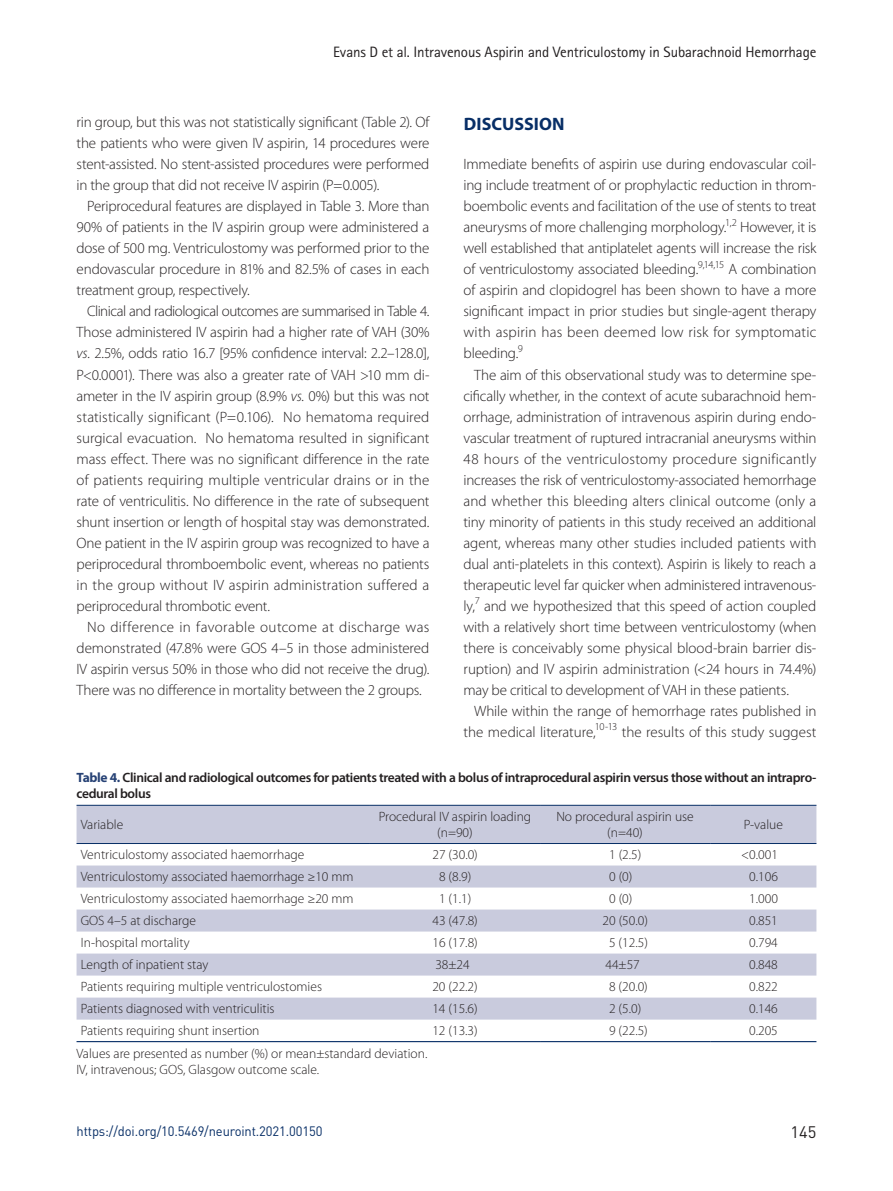
<style>
.page{position:relative;width:893px;height:1191px;background:#fff}
.page>*{position:absolute;margin:0;border:0;box-sizing:border-box;transform-origin:0 0}
.t1{font:700 18px "Myriad Pro";letter-spacing:.005em;color:#072e66}
.t2{font:16.5px "DIN Pro";color:#231f20}
.t3{font:300 15px/21px "Myriad Pro";letter-spacing:-.01em;color:#231f20;text-align:justify}
.t4{font:15px "Rotis Sans Serif Std";letter-spacing:-.01em;color:#231f20}
.t5{font:300 13.5px/16.2px "Myriad Pro";color:#231f20;text-align:center}
.t6{font:600 13.5px/16.2px "Myriad Pro";letter-spacing:-.025em;color:#231f20}
.t7{font:13.5px "DIN Pro";letter-spacing:-.01em;color:#072e66;scale:.96 1}
.s1{font-style:italic}
.s2{font-weight:700;color:#274275}
</style>
<div class="page">
<svg style="left:77px;top:806px;width:739px;height:213px;fill:#c9cbdd"></svg>
<hr style="left:77px;top:805px;width:293px;height:1px;background:#072e66">
<hr style="left:370px;top:805px;width:170px;height:1px;background:#072e66">
<hr style="left:540px;top:805px;width:170px;height:1px;background:#072e66">
<hr style="left:710px;top:805px;width:106px;height:1px;background:#072e66">
<hr style="left:77px;top:843px;width:293px;height:1px;background:#072e66">
<hr style="left:370px;top:843px;width:170px;height:1px;background:#072e66">
<hr style="left:540px;top:843px;width:170px;height:1px;background:#072e66">
<hr style="left:710px;top:843px;width:106px;height:1px;background:#072e66">
<hr style="left:77px;top:1041px;width:293px;height:1px;background:#072e66">
<hr style="left:370px;top:1041px;width:170px;height:1px;background:#072e66">
<hr style="left:540px;top:1041px;width:170px;height:1px;background:#072e66">
<hr style="left:710px;top:1041px;width:106px;height:1px;background:#072e66">
<p class="t4" style="left:333px;top:43px;width:485px">Evans D et al. Intravenous Aspirin and Ventriculostomy in Subarachnoid Hemorrhage</p>
<p class="t3" style="left:77px;top:112px;width:354px">rin group, but this was not statistically significant (Table 2). Of the patients who were given IV aspirin, 14 procedures were stent-assisted. No stent-assisted procedures were performed in the group that did not receive IV aspirin (P=0.005).</p>
<p class="t3" style="left:77px;top:196px;width:354px;text-indent:11px">Periprocedural features are displayed in Table 3. More than 90% of patients in the IV aspirin group were administered a dose of 500 mg. Ventriculostomy was performed prior to the endovascular procedure in 81% and 82.5% of cases in each treatment group, respectively.</p>
<p class="t3" style="left:77px;top:301px;width:354px;text-indent:11px">Clinical and radiological outcomes are summarised in Table 4.<br>Those administered IV aspirin had a higher rate of VAH (30% <span class="s1">vs.</span> 2.5%, odds ratio 16.7 [95% confidence interval: 2.2–128.0], P&lt;0.0001). There was also a greater rate of VAH &gt;10 mm di&shy;ameter in the IV aspirin group (8.9% <span class="s1">vs.</span> 0%) but this was not statistically significant (P=0.106). No hematoma required surgical evacuation. No hematoma resulted in significant mass effect. There was no significant difference in the rate of patients requiring multiple ventricular drains or in the rate of ventriculitis. No difference in the rate of subsequent shunt insertion or length of hospital stay was demonstrated.<br>One patient in the IV aspirin group was recognized to have a periprocedural thromboembolic event, whereas no patients in the group without IV aspirin administration suffered a periprocedural thrombotic event.</p>
<p class="t3" style="left:77px;top:616px;width:354px;text-indent:11px">No difference in favorable outcome at discharge was demonstrated (47.8% were GOS 4–5 in those administered IV aspirin versus 50% in those who did not receive the drug).<br>There was no difference in mortality between the 2 groups.</p>
<p class="t1" style="left:464px;top:112px;width:103px">DISCUSSION</p>
<p class="t3" style="left:463px;top:154px;width:354px">Immediate benefits of aspirin use during endovascular coil&shy;ing include treatment of or prophylactic reduction in throm&shy;boembolic events and facilitation of the use of stents to treat aneurysms of more challenging morphology.<sup>1,2</sup> However, it is well established that antiplatelet agents will increase the risk of ventriculostomy associated bleeding.<sup>9,14,15</sup> A combination of aspirin and clopidogrel has been shown to have a more significant impact in prior studies but single-agent therapy with aspirin has been deemed low risk for symptomatic bleeding.<sup>9</sup></p>
<p class="t3" style="left:463px;top:364px;width:354px;text-indent:11px">The aim of this observational study was to determine spe&shy;cifically whether, in the context of acute subarachnoid hem&shy;orrhage, administration of intravenous aspirin during endo&shy;vascular treatment of ruptured intracranial aneurysms within 48 hours of the ventriculostomy procedure significantly increases the risk of ventriculostomy-associated hemorrhage and whether this bleeding alters clinical outcome (only a tiny minority of patients in this study received an additional agent, whereas many other studies included patients with dual anti-platelets in this context). Aspirin is likely to reach a therapeutic level far quicker when administered intravenous&shy;ly,<sup>7</sup> and we hypothesized that this speed of action coupled with a relatively short time between ventriculostomy (when there is conceivably some physical blood-brain barrier dis&shy;ruption) and IV aspirin administration (&lt;24 hours in 74.4%) may be critical to development of VAH in these patients.</p>
<p class="t3" style="left:463px;top:700px;width:354px;text-align:right">While within the range of hemorrhage rates published in the medical literature,<sup>10-13</sup> the results of this study suggest</p>
<p class="t6" style="left:77px;top:769px;width:741px"><span class="s2">Table 4.</span> Clinical and radiological outcomes for patients treated with a bolus of intraprocedural aspirin versus those without an intrapro&shy;cedural bolus</p>
<p class="t5" style="left:81px;top:816px;width:44px">Variable</p>
<p class="t5" style="left:379px;top:808px;width:154px">Procedural IV aspirin loading (n=90)</p>
<p class="t5" style="left:556px;top:808px;width:139px">No procedural aspirin use (n=40)</p>
<p class="t5" style="left:744px;top:816px;width:41px">P-value</p>
<p class="t5" style="left:81px;top:846px;width:225px">Ventriculostomy associated haemorrhage</p>
<p class="t5" style="left:432px;top:846px;width:47px">27 (30.0)</p>
<p class="t5" style="left:609px;top:846px;width:34px">1 (2.5)</p>
<p class="t5" style="left:741px;top:846px;width:38px">&lt;0.001</p>
<p class="t5" style="left:81px;top:868px;width:274px">Ventriculostomy associated haemorrhage ≥10 mm</p>
<p class="t5" style="left:439px;top:868px;width:34px">8 (8.9)</p>
<p class="t5" style="left:609px;top:868px;width:25px">0 (0)</p>
<p class="t5" style="left:749px;top:868px;width:30px">0.106</p>
<p class="t5" style="left:81px;top:890px;width:274px">Ventriculostomy associated haemorrhage ≥20 mm</p>
<p class="t5" style="left:439px;top:890px;width:34px">1 (1.1)</p>
<p class="t5" style="left:609px;top:890px;width:25px">0 (0)</p>
<p class="t5" style="left:749px;top:890px;width:30px">1.000</p>
<p class="t5" style="left:81px;top:912px;width:117px">GOS 4–5 at discharge</p>
<p class="t5" style="left:432px;top:912px;width:47px">43 (47.8)</p>
<p class="t5" style="left:602px;top:912px;width:47px">20 (50.0)</p>
<p class="t5" style="left:749px;top:912px;width:30px">0.851</p>
<p class="t5" style="left:81px;top:934px;width:110px">In-hospital mortality</p>
<p class="t5" style="left:432px;top:934px;width:47px">16 (17.8)</p>
<p class="t5" style="left:609px;top:934px;width:40px">5 (12.5)</p>
<p class="t5" style="left:749px;top:934px;width:30px">0.794</p>
<p class="t5" style="left:81px;top:956px;width:129px">Length of inpatient stay</p>
<p class="t5" style="left:435px;top:956px;width:36px">38±24</p>
<p class="t5" style="left:605px;top:956px;width:36px">44±57</p>
<p class="t5" style="left:749px;top:956px;width:30px">0.848</p>
<p class="t5" style="left:81px;top:978px;width:243px">Patients requiring multiple ventriculostomies</p>
<p class="t5" style="left:432px;top:978px;width:47px">20 (22.2)</p>
<p class="t5" style="left:609px;top:978px;width:40px">8 (20.0)</p>
<p class="t5" style="left:749px;top:978px;width:30px">0.822</p>
<p class="t5" style="left:81px;top:1000px;width:195px">Patients diagnosed with ventriculitis</p>
<p class="t5" style="left:432px;top:1000px;width:47px">14 (15.6)</p>
<p class="t5" style="left:609px;top:1000px;width:34px">2 (5.0)</p>
<p class="t5" style="left:749px;top:1000px;width:30px">0.146</p>
<p class="t5" style="left:81px;top:1022px;width:180px">Patients requiring shunt insertion</p>
<p class="t5" style="left:432px;top:1022px;width:47px">12 (13.3)</p>
<p class="t5" style="left:609px;top:1022px;width:40px">9 (22.5)</p>
<p class="t5" style="left:749px;top:1022px;width:30px">0.205</p>
<p class="t5" style="left:76px;top:1045px;width:352px;text-align:left">Values are presented as number (%) or mean±standard deviation.<br>IV, intravenous; GOS, Glasgow outcome scale.</p>
<p class="t7" style="left:77px;top:1122px;width:258px">https://doi.org/10.5469/neuroint.2021.00150</p>
<p class="t2" style="left:791px;top:1120px;width:27px">145</p>
</div>
